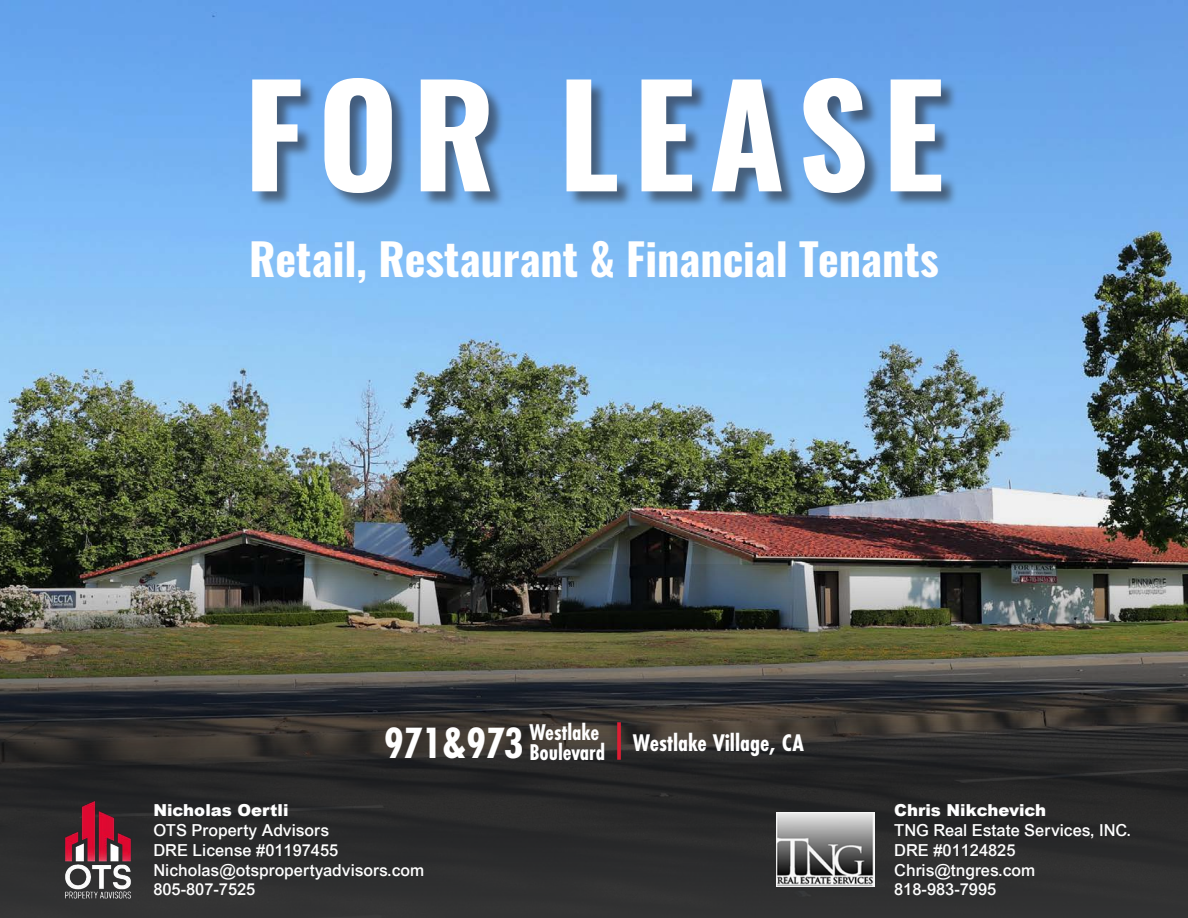
<style>
.page{position:relative;width:1188px;height:918px;background:#fff}
.page>*{position:absolute;margin:0;border:0;box-sizing:border-box;transform-origin:0 0}
.t1{font:700 138.15px "Oswald";letter-spacing:.1em;color:#fff}
.t2{font:700 45.45px "Futura PT Cond";letter-spacing:-.015em;color:#fff}
.t3{font:700 44.1px "Oswald";color:#fff}
.t4{font:700 25.05px "Futura PT Cond";color:#fff}
.t5{font:700 23.7px "Futura PT Cond";color:#fff}
.t6{font:500 16.5px "Arial";color:#fff}
.t7{font:16.5px "Arial MT Black";color:#fff}
</style>
<div class="page">
<img style="left:0;top:0;width:1188px;height:564px">
<svg style="left:0;top:564px;width:1188px;height:354px;background:#3b3b36"></svg>
<img style="left:54px;top:797px;width:88px;height:105px">
<div style="left:253px;top:79px;width:706px;height:131px;background:#231f20;opacity:.55"></div>
<svg style="left:617px;top:722px;width:4px;height:38px"></svg>
<img style="left:777px;top:812px;width:97px;height:75px">
<p class="t1" style="left:244px;top:63px;width:702px">FOR LEASE</p>
<p class="t3" style="left:249px;top:236px;width:691px">Retail, Restaurant &amp; Financial Tenants</p>
<p class="t5" style="left:529px;top:719px;width:72px">Westlake</p>
<p class="t2" style="left:384px;top:717px;width:141px">971&amp;973</p>
<p class="t5" style="left:529px;top:738px;width:77px">Boulevard</p>
<p class="t4" style="left:633px;top:728px;width:173px">Westlake Village, CA</p>
<p class="t7" style="left:153px;top:801px;width:137px">Nicholas Oertli</p>
<p class="t6" style="left:153px;top:821px;width:177px">OTS Property Advisors</p>
<p class="t6" style="left:153px;top:840px;width:186px">DRE License #01197455</p>
<p class="t6" style="left:153px;top:860px;width:272px">Nicholas@otspropertyadvisors.com</p>
<p class="t6" style="left:153px;top:880px;width:104px">805-807-7525</p>
<p class="t7" style="left:894px;top:801px;width:154px">Chris Nikchevich</p>
<p class="t6" style="left:894px;top:821px;width:238px">TNG Real Estate Services, INC.</p>
<p class="t6" style="left:894px;top:840px;width:123px">DRE #01124825</p>
<p class="t6" style="left:894px;top:860px;width:142px">Chris@tngres.com</p>
<p class="t6" style="left:894px;top:880px;width:104px">818-983-7995</p>
</div>
